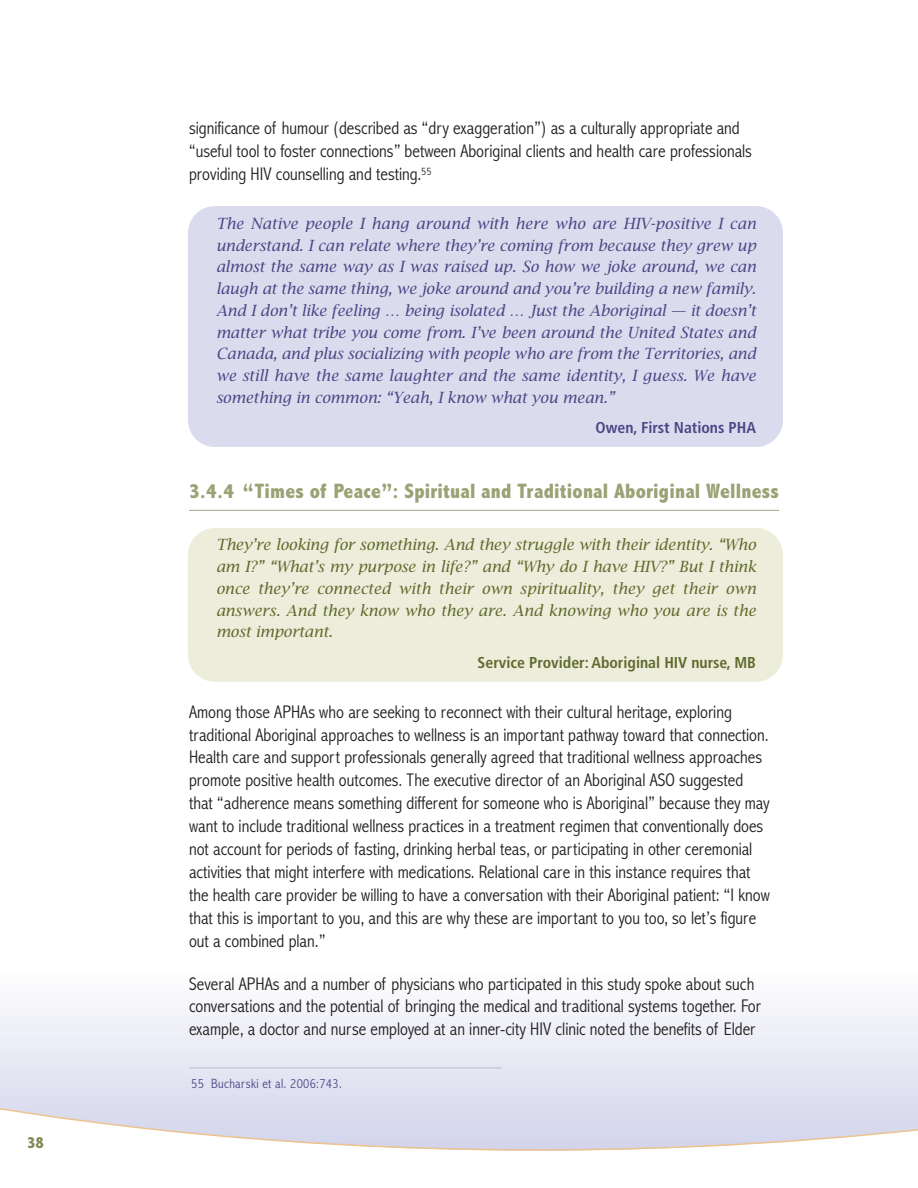
<style>
.page{position:relative;width:918px;height:1188px;background:#fff}
.page>*{position:absolute;margin:0;border:0;box-sizing:border-box;transform-origin:0 0}
.t1{font:800 condensed 21px "Abadi";letter-spacing:.01em;color:#9ba275}
.t2{font:300 condensed 18.45px/23px "Abadi";color:#231f20}
.t3{font:800 condensed 16.5px "Abadi";color:#7f8953}
.t4{font:700 condensed 15.75px "Frutiger";color:#616a2c}
.t5{font:700 condensed 15.75px "Frutiger";color:#4c4685}
.t6{font:italic 15.45px/21.8px "Lucida Bright";color:#4c4685;text-align:justify}
.t7{font:italic 15.45px/21.8px "Lucida Bright";letter-spacing:.005em;color:#616a2c;text-align:justify}
.t8{font:300 condensed 13.5px "Abadi";letter-spacing:.025em;color:#4c4685}
</style>
<div class="page">
<div style="left:188px;top:528px;width:595px;height:154px;background:#eceddb;border-radius:27px"></div>
<div style="left:188px;top:206px;width:595px;height:241px;background:#dadcee;border-radius:27px"></div>
<div style="left:0;top:973px;width:918px;height:215px;background:#f3f4f9"></div>
<hr style="left:189px;top:510px;width:590px;height:1px;background:#a0a77d">
<svg style="left:0;top:1054px;width:918px;height:134px"></svg>
<hr style="left:189px;top:1067px;width:313px;height:2px;background:#ccc9de">
<p class="t3" style="left:27px;top:1133px;width:18px">38</p>
<p class="t2" style="left:189px;top:116px;width:564px">significance of humour (described as “dry exaggeration”) as a culturally appropriate and “useful tool to foster connections” between Aboriginal clients and health care professionals providing HIV counselling and testing.<sup>55</sup></p>
<p class="t6" style="left:216px;top:213px;width:541px">The Native people I hang around with here who are HIV-positive I can understand. I can relate where they’re coming from because they grew up almost the same way as I was raised up. So how we joke around, we can laugh at the same thing, we joke around and you’re building a new family.<br>And I don’t like feeling … being isolated … Just the Aboriginal — it doesn’t matter what tribe you come from. I’ve been around the United States and Canada, and plus socializing with people who are from the Territories, and we still have the same laughter and the same identity, I guess. We have something in common: “Yeah, I know what you mean.”</p>
<p class="t5" style="left:596px;top:422px;width:162px">Owen, First Nations PHA</p>
<p class="t1" style="left:189px;top:479px;width:592px">3.4.4 “Times of Peace”: Spiritual and Traditional Aboriginal Wellness</p>
<p class="t7" style="left:216px;top:534px;width:541px">They’re looking for something. And they struggle with their identity. “Who am I?” “What’s my purpose in life?” and “Why do I have HIV?” But I think once they’re connected with their own spirituality, they get their own answers. And they know who they are. And knowing who you are is the most important.</p>
<p class="t4" style="left:478px;top:656px;width:280px">Service Provider: Aboriginal HIV nurse, MB</p>
<p class="t2" style="left:189px;top:700px;width:582px">Among those APHAs who are seeking to reconnect with their cultural heritage, exploring traditional Aboriginal approaches to wellness is an important pathway toward that connection.<br>Health care and support professionals generally agreed that traditional wellness approaches promote positive health outcomes. The executive director of an Aboriginal ASO suggested that “adherence means something different for someone who is Aboriginal” because they may want to include traditional wellness practices in a treatment regimen that conventionally does not account for periods of fasting, drinking herbal teas, or participating in other ceremonial activities that might interfere with medications. Relational care in this instance requires that the health care provider be willing to have a conversation with their Aboriginal patient: “I know that this is important to you, and this are why these are important to you too, so let’s figure out a combined plan.”</p>
<p class="t2" style="left:189px;top:972px;width:574px">Several APHAs and a number of physicians who participated in this study spoke about such conversations and the potential of bringing the medical and traditional systems together. For example, a doctor and nurse employed at an inner-city HIV clinic noted the benefits of Elder</p>
<p class="t8" style="left:191px;top:1075px;width:152px">55 Bucharski et al. 2006:743.</p>
</div>
